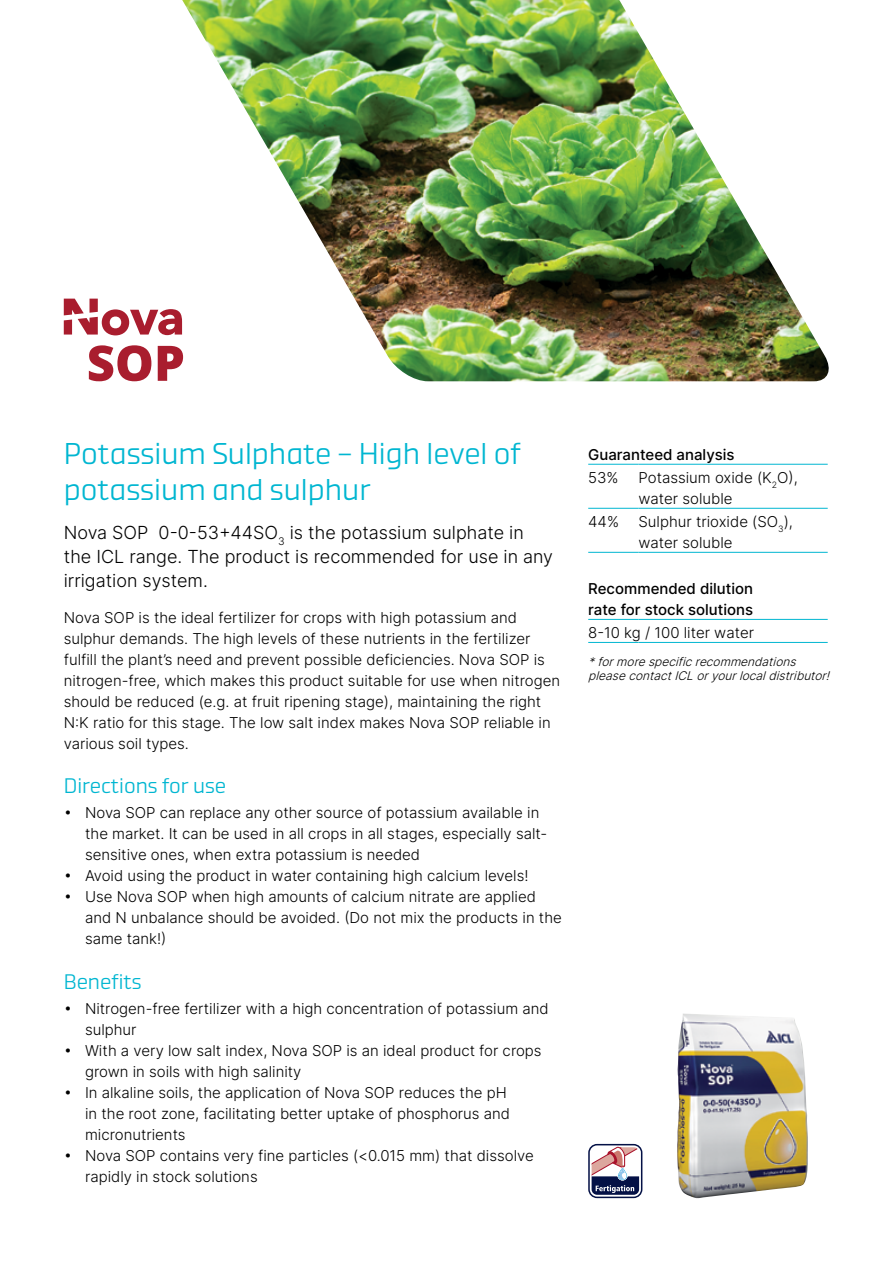
<style>
.page{position:relative;width:893px;height:1263px;background:#fff}
.page>*{position:absolute;margin:0;border:0;box-sizing:border-box;transform-origin:0 0}
.t1{font:300 30px/36px "Demo";color:#00b6d1}
.t2{font:300 21px "Demo";color:#00b6d1}
.t3{font:300 18px/24px "Inter";color:#000}
.t4{font:300 15px/21px "Inter";color:#000}
.t5{font:500 15px/21px "Inter";color:#000}
.t6{font:italic 300 12px/14.4px "Inter";color:#000}
</style>
<div class="page">
<svg style="left:89px;top:345px;width:62px;height:36px"></svg>
<svg style="left:158px;top:346px;width:24px;height:35px"></svg>
<svg style="left:64px;top:299px;width:118px;height:36px"></svg>
<img style="left:677px;top:1013px;width:131px;height:185px">
<svg style="left:588px;top:1144px;width:54px;height:54px"></svg>
<svg style="left:590px;top:1145px;width:51px;height:51px"></svg>
<img style="left:182px;top:0;width:647px;height:381px">
<hr style="left:588px;top:464px;width:50px;height:1px;background:#00b6d1">
<hr style="left:638px;top:464px;width:190px;height:1px;background:#00b6d1">
<hr style="left:588px;top:508px;width:50px;height:1px;background:#00b6d1">
<hr style="left:638px;top:508px;width:190px;height:1px;background:#00b6d1">
<hr style="left:588px;top:552px;width:50px;height:1px;background:#00b6d1">
<hr style="left:638px;top:552px;width:190px;height:1px;background:#00b6d1">
<hr style="left:588px;top:619px;width:50px;height:1px;background:#00b6d1">
<hr style="left:638px;top:619px;width:190px;height:1px;background:#00b6d1">
<hr style="left:588px;top:642px;width:50px;height:1px;background:#00b6d1">
<hr style="left:638px;top:642px;width:190px;height:1px;background:#00b6d1">
<h1 class="t1" style="left:64px;top:435px;width:459px">Potassium Sulphate – High level of potassium and sulphur</h1>
<p class="t3" style="left:64px;top:520px;width:491px">Nova SOP 0-0-53+44SO<sub>3</sub> is the potassium sulphate in the ICL range. The product is recommended for use in any irrigation system.</p>
<p class="t4" style="left:64px;top:606px;width:498px">Nova SOP is the ideal fertilizer for crops with high potassium and sulphur demands. The high levels of these nutrients in the fertilizer fulfill the plant’s need and prevent possible deficiencies. Nova SOP is nitrogen-free, which makes this product suitable for use when nitrogen should be reduced (e.g. at fruit ripening stage), maintaining the right N:K ratio for this stage. The low salt index makes Nova SOP reliable in various soil types.</p>
<h2 class="t2" style="left:64px;top:773px;width:164px">Directions for use</h2>
<p class="t4" style="left:85px;top:802px;width:464px;text-indent:-21px">• Nova SOP can replace any other source of potassium available in the market. It can be used in all crops in all stages, especially salt&shy;sensitive ones, when extra potassium is needed</p>
<p class="t4" style="left:64px;top:865px;width:466px">• Avoid using the product in water containing high calcium levels!</p>
<p class="t4" style="left:85px;top:886px;width:478px;text-indent:-21px">• Use Nova SOP when high amounts of calcium nitrate are applied and N unbalance should be avoided. (Do not mix the products in the same tank!)</p>
<h2 class="t2" style="left:64px;top:969px;width:79px">Benefits</h2>
<p class="t4" style="left:85px;top:998px;width:465px;text-indent:-21px">• Nitrogen-free fertilizer with a high concentration of potassium and sulphur</p>
<p class="t4" style="left:85px;top:1040px;width:458px;text-indent:-21px">• With a very low salt index, Nova SOP is an ideal product for crops grown in soils with high salinity</p>
<p class="t4" style="left:85px;top:1082px;width:427px;text-indent:-21px">• In alkaline soils, the application of Nova SOP reduces the pH in the root zone, facilitating better uptake of phosphorus and micronutrients</p>
<p class="t4" style="left:85px;top:1145px;width:450px;text-indent:-21px">• Nova SOP contains very fine particles (&lt;0.015 mm) that dissolve rapidly in stock solutions</p>
<p class="t5" style="left:588px;top:444px;width:148px">Guaranteed analysis</p>
<p class="t4" style="left:588px;top:467px;width:32px">53%</p>
<p class="t4" style="left:638px;top:467px;width:161px">Potassium oxide (K<sub>2</sub>O), water soluble</p>
<p class="t4" style="left:588px;top:511px;width:32px">44%</p>
<p class="t4" style="left:638px;top:511px;width:156px">Sulphur trioxide (SO<sub>3</sub>), water soluble</p>
<p class="t5" style="left:588px;top:578px;width:166px">Recommended dilution rate for stock solutions</p>
<p class="t4" style="left:588px;top:622px;width:167px">8-10 kg / 100 liter water</p>
<p class="t6" style="left:588px;top:654px;width:247px">*formorespecificrecommendations pleasecontactICLoryourlocaldistributor!</p>
</div>
